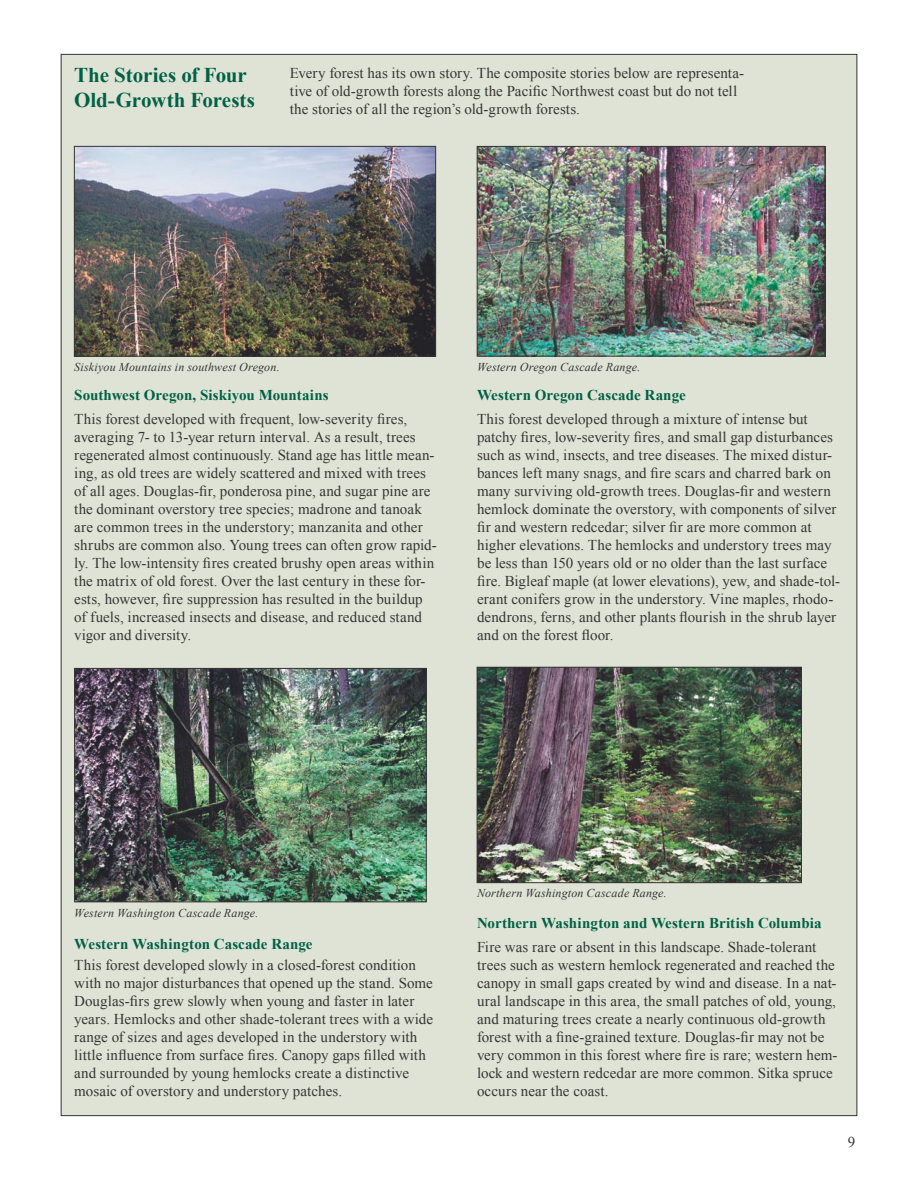
<style>
.page{position:relative;width:918px;height:1188px;background:#fff}
.page>*{position:absolute;margin:0;border:0;box-sizing:border-box;transform-origin:0 0}
.t1{font:700 21px/25.2px "Times New Roman";letter-spacing:-.005em;color:#006146}
.t2{font:15px/18px "Times New Roman";letter-spacing:.01em;color:#373535}
.t3{font:700 15px "Times New Roman";letter-spacing:.005em;color:#006146}
.t4{font:italic 12px "Times New Roman";letter-spacing:.015em;color:#373535}
</style>
<div class="page">
<div style="left:61px;top:54px;width:796px;height:1062px;background:#dfe3d5"></div>
<img style="left:479px;top:669px;width:321px;height:212px">
<div style="left:477px;top:667px;width:325px;height:216px;border:1px solid #373535"></div>
<img style="left:76px;top:148px;width:358px;height:206px">
<div style="left:74px;top:146px;width:362px;height:210px;border:1px solid #373535"></div>
<img style="left:479px;top:148px;width:344px;height:206px">
<div style="left:477px;top:146px;width:348px;height:210px;border:1px solid #373535"></div>
<img style="left:76px;top:670px;width:349px;height:230px">
<div style="left:74px;top:668px;width:353px;height:234px;border:1px solid #373535"></div>
<h1 class="t1" style="left:74px;top:62px;width:182px">The Stories of Four<br>Old-Growth Forests</h1>
<p class="t2" style="left:290px;top:64px;width:456px">Every forest has its own story. The composite stories below are representa&shy;tive of old-growth forests along the Pacific Northwest coast but do not tell the stories of all the region’s old-growth forests.</p>
<p class="t4" style="left:74px;top:359px;width:207px">Siskiyou Mountains in southwest Oregon.</p>
<p class="t4" style="left:477px;top:359px;width:165px">Western Oregon Cascade Range.</p>
<p class="t3" style="left:74px;top:385px;width:256px">Southwest Oregon, Siskiyou Mountains</p>
<p class="t2" style="left:74px;top:410px;width:364px">This forest developed with frequent, low-severity fires, averaging 7- to 13-year return interval. As a result, trees regenerated almost continuously. Stand age has little mean&shy;ing, as old trees are widely scattered and mixed with trees of all ages. Douglas-fir, ponderosa pine, and sugar pine are the dominant overstory tree species; madrone and tanoak are common trees in the understory; manzanita and other shrubs are common also. Young trees can often grow rapid&shy;ly. The low-intensity fires created brushy open areas within the matrix of old forest. Over the last century in these for&shy;ests, however, fire suppression has resulted in the buildup of fuels, increased insects and disease, and reduced stand vigor and diversity.</p>
<p class="t3" style="left:477px;top:385px;width:210px">Western Oregon Cascade Range</p>
<p class="t2" style="left:477px;top:410px;width:365px">This forest developed through a mixture of intense but patchy fires, low-severity fires, and small gap disturbances such as wind, insects, and tree diseases. The mixed distur&shy;bances left many snags, and fire scars and charred bark on many surviving old-growth trees. Douglas-fir and western hemlock dominate the overstory, with components of silver fir and western redcedar; silver fir are more common at higher elevations. The hemlocks and understory trees may be less than 150 years old or no older than the last surface fire. Bigleaf maple (at lower elevations), yew, and shade-tol&shy;erant conifers grow in the understory. Vine maples, rhodo&shy;dendrons, ferns, and other plants flourish in the shrub layer and on the forest floor.</p>
<p class="t4" style="left:74px;top:905px;width:186px">Western Washington Cascade Range.</p>
<p class="t3" style="left:74px;top:934px;width:240px">Western Washington Cascade Range</p>
<p class="t2" style="left:74px;top:956px;width:360px">This forest developed slowly in a closed-forest condition with no major disturbances that opened up the stand. Some Douglas-firs grew slowly when young and faster in later years. Hemlocks and other shade-tolerant trees with a wide range of sizes and ages developed in the understory with little influence from surface fires. Canopy gaps filled with and surrounded by young hemlocks create a distinctive mosaic of overstory and understory patches.</p>
<p class="t4" style="left:477px;top:885px;width:191px">Northern Washington Cascade Range.</p>
<p class="t3" style="left:477px;top:913px;width:346px">Northern Washington and Western British Columbia</p>
<p class="t2" style="left:477px;top:938px;width:362px">Fire was rare or absent in this landscape. Shade-tolerant trees such as western hemlock regenerated and reached the canopy in small gaps created by wind and disease. In a nat&shy;ural landscape in this area, the small patches of old, young, and maturing trees create a nearly continuous old-growth forest with a fine-grained texture. Douglas-fir may not be very common in this forest where fire is rare; western hem&shy;lock and western redcedar are more common. Sitka spruce occurs near the coast.</p>
<p class="t2" style="left:848px;top:1132px;width:9px">9</p>
</div>
